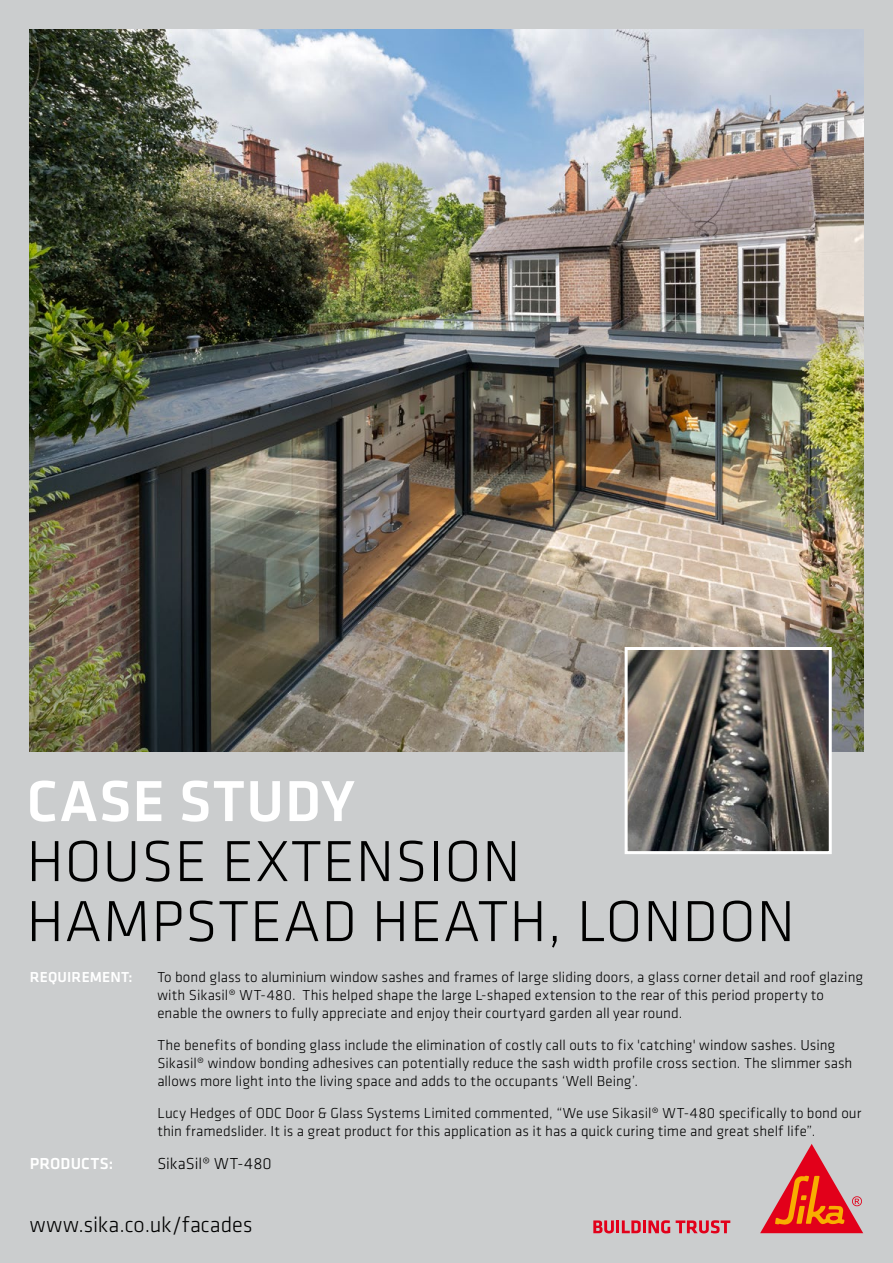
<style>
.page{position:relative;width:893px;height:1263px;background:#cbcdce}
.page>*{position:absolute;margin:0;border:0;box-sizing:border-box;transform-origin:0 0}
.t1{font:300 60px/60px "Klavika";letter-spacing:.015em;color:#000}
.t2{font:500 60px "Klavika";letter-spacing:.015em;color:#fff}
.t3{font:300 22.5px "Klavika";letter-spacing:-.005em;color:#000}
.t4{font:300 16.5px "Klavika";color:#000}
.t5{font:500 16.5px "Klavika";letter-spacing:.01em;color:#fff}
.t6{font:300 15px/18px "Klavika";letter-spacing:.005em;color:#000}
.t7{font:500 15px "Klavika";letter-spacing:.01em;color:#fff}
</style>
<div class="page">
<svg style="left:593px;top:1220px;width:77px;height:13px"></svg>
<svg style="left:676px;top:1220px;width:54px;height:13px"></svg>
<svg style="left:760px;top:1144px;width:103px;height:89px"></svg>
<img style="left:30px;top:30px;width:833px;height:722px">
<img style="left:629px;top:651px;width:199px;height:199px">
<div style="left:625px;top:647px;width:207px;height:207px;border:3px solid #fff"></div>
<h1 class="t2" style="left:27px;top:761px;width:330px">CASE STUDY</h1>
<h1 class="t1" style="left:27px;top:830px;width:770px">HOUSE EXTENSION<br>HAMPSTEAD HEATH, LONDON</h1>
<p class="t7" style="left:30px;top:967px;width:104px">REQUIREMENT:</p>
<p class="t6" style="left:157px;top:968px;width:707px">To bond glass to aluminium window sashes and frames of large sliding doors, a glass corner detail and roof glazing with Sikasil® WT-480. This helped shape the large L-shaped extension to the rear of this period property to enable the owners to fully appreciate and enjoy their courtyard garden all year round.</p>
<p class="t6" style="left:157px;top:1036px;width:697px">The benefits of bonding glass include the elimination of costly call outs to fix 'catching' window sashes. Using<br>Sikasil® window bonding adhesives can potentially reduce the sash width profile cross section. The slimmer sash allows more light into the living space and adds to the occupants ‘Well Being’.</p>
<p class="t6" style="left:157px;top:1104px;width:705px">Lucy Hedges of ODC Door &amp; Glass Systems Limited commented, “We use Sikasil® WT-480 specifically to bond our thin framedslider. It is a great product for this application as it has a quick curing time and great shelf life”.</p>
<p class="t5" style="left:30px;top:1153px;width:85px">PRODUCTS:</p>
<p class="t4" style="left:157px;top:1154px;width:116px">SikaSil® WT-480</p>
<h2 class="t3" style="left:30px;top:1211px;width:224px">www.sika.co.uk/facades</h2>
</div>
